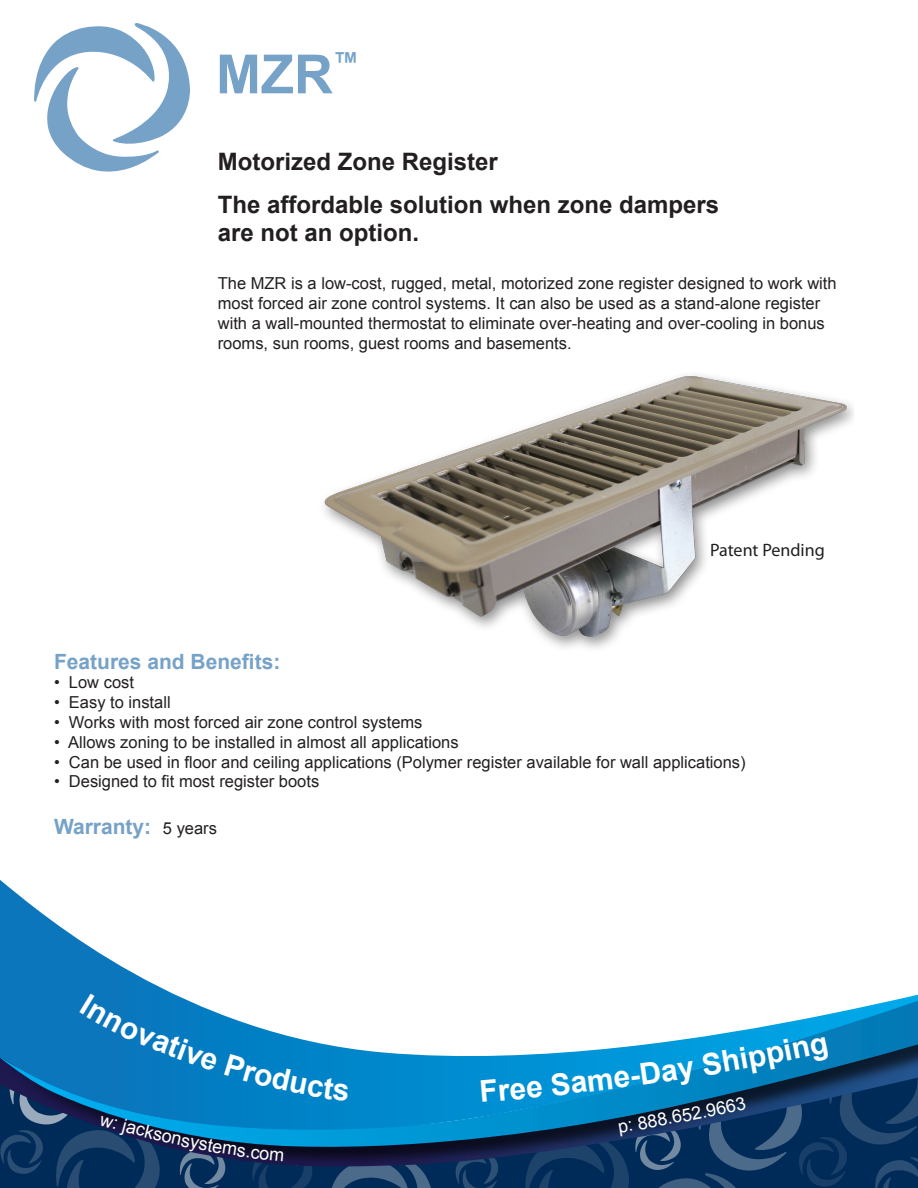
<style>
.page{position:relative;width:918px;height:1188px;background:#fff}
.page>*{position:absolute;margin:0;border:0;box-sizing:border-box;transform-origin:0 0}
.t1{font:700 54px "Arial";color:#76a2c8}
.t2{font:700 24px "Arial";color:#231f20}
.t3{font:700 21px "Arial";color:#76a2c8}
.t4{font:18px "Arial";color:#fff}
.t5{font:18px "Myriad Pro";color:#231f20}
.t6{font:16.5px/19.8px "Arial";color:#231f20}
.s1{font-weight:400;font-size:16.5px;color:#231f20}
</style>
<div class="page">
<svg style="left:34px;top:23px;width:156px;height:149px"></svg>
<svg style="left:0;top:880px;width:918px;height:255px"></svg>
<img style="left:324px;top:374px;width:530px;height:275px">
<svg style="left:0;top:994px;width:433px;height:194px;background:#2876aa"></svg>
<svg style="left:456px;top:1037px;width:462px;height:151px;background:#155d8d"></svg>
<p class="t1" style="left:216px;top:38px;width:145px">MZR<sup>™</sup></p>
<p class="t2" style="left:218px;top:146px;width:282px">Motorized Zone Register</p>
<p class="t2" style="left:218px;top:188px;width:503px">The affordable solution when zone dampers</p>
<p class="t2" style="left:218px;top:217px;width:203px">are not an option.</p>
<p class="t6" style="left:218px;top:274px;width:620px">The MZR is a low-cost, rugged, metal, motorized zone register designed to work with most forced air zone control systems. It can also be used as a stand-alone register with a wall-mounted thermostat to eliminate over-heating and over-cooling in bonus rooms, sun rooms, guest rooms and basements.</p>
<p class="t5" style="left:710px;top:539px;width:116px">Patent Pending</p>
<p class="t3" style="left:54px;top:647px;width:228px">Features and Benefits:</p>
<p class="t6" style="left:54px;top:673px;width:82px">• Low cost</p>
<p class="t6" style="left:54px;top:693px;width:118px">• Easy to install</p>
<p class="t6" style="left:54px;top:713px;width:370px">• Works with most forced air zone control systems</p>
<p class="t6" style="left:54px;top:732px;width:406px">• Allows zoning to be installed in almost all applications</p>
<p class="t6" style="left:54px;top:752px;width:693px">• Can be used in floor and ceiling applications (Polymer register available for wall applications)</p>
<p class="t6" style="left:54px;top:772px;width:267px">• Designed to fit most register boots</p>
<p class="t3" style="left:54px;top:813px;width:165px">Warranty: <span class="s1">5 years</span></p>
<p class="t4" style="left:116px;top:1111px;width:35px;rotate:15deg">: jac</p>
<p class="t4" style="left:626px;top:1113px;width:46px;rotate:-10deg">: 888.</p>
<p class="t4" style="left:670px;top:1106px;width:57px;rotate:-11deg">652.96</p>
</div>
